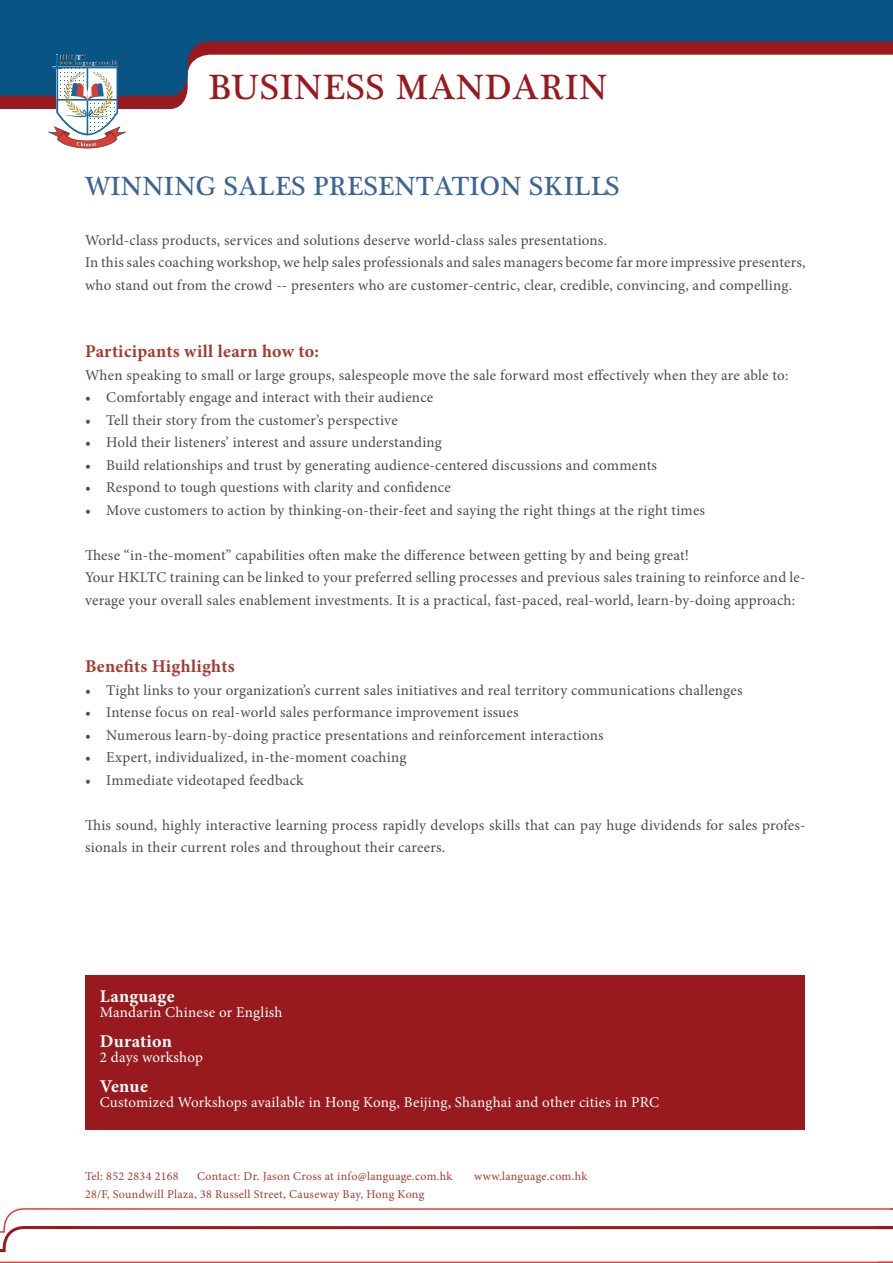
<style>
.page{position:relative;width:893px;height:1263px;background:#fff}
.page>*{position:absolute;margin:0;border:0;box-sizing:border-box;transform-origin:0 0}
.t1{font:36px "Plantagenet Cherokee";letter-spacing:.025em;color:#981a1e}
.t2{font:27px "Plantagenet Cherokee";letter-spacing:.01em;color:#3b6592}
.t3{font:700 18px "Minion Pro";letter-spacing:.015em;color:#a33c2e}
.t4{font:700 18px "Minion Pro";letter-spacing:.015em;color:#fff}
.t5{font:15px/22.5px "Minion Pro";letter-spacing:.015em;color:#4b4c4d}
.t6{font:15px "Minion Pro";letter-spacing:.01em;color:#fff}
.t7{font:12px "Minion Pro";letter-spacing:.025em;color:#a33c2e}
</style>
<div class="page">
<svg style="left:0;top:96px;width:187px;height:13px"></svg>
<svg style="left:0;top:0;width:893px;height:96px;fill:#075485"></svg>
<svg style="left:0;top:1208px;width:893px;height:55px"></svg>
<img style="left:48px;top:54px;width:78px;height:94px">
<div style="left:85px;top:975px;width:720px;height:154px;background:#981a1e"></div>
<h1 class="t1" style="left:208px;top:66px;width:401px">BUSINESS MANDARIN</h1>
<h2 class="t2" style="left:85px;top:170px;width:536px">WINNING SALES PRESENTATION SKILLS</h2>
<p class="t5" style="left:85px;top:229px;width:722px">World-class products, services and solutions deserve world-class sales presentations.<br>In this sales coaching workshop, we help sales professionals and sales managers become far more impressive presenters, who stand out from the crowd -- presenters who are customer-centric, clear, credible, convincing, and compelling.</p>
<p class="t3" style="left:85px;top:339px;width:236px">Participants will learn how to:</p>
<p class="t5" style="left:85px;top:364px;width:705px">When speaking to small or large groups, salespeople move the sale forward most effectively when they are able to:</p>
<p class="t5" style="left:85px;top:386px;width:350px">• Comfortably engage and interact with their audience</p>
<p class="t5" style="left:85px;top:409px;width:314px">• Tell their story from the customer’s perspective</p>
<p class="t5" style="left:85px;top:431px;width:358px">• Hold their listeners’ interest and assure understanding</p>
<p class="t5" style="left:85px;top:454px;width:573px">• Build relationships and trust by generating audience-centered discussions and comments</p>
<p class="t5" style="left:85px;top:476px;width:367px">• Respond to tough questions with clarity and confidence</p>
<p class="t5" style="left:85px;top:499px;width:622px">• Move customers to action by thinking-on-their-feet and saying the right things at the right times</p>
<p class="t5" style="left:85px;top:544px;width:722px">These “in-the-moment” capabilities often make the difference between getting by and being great!<br>Your HKLTC training can be linked to your preferred selling processes and previous sales training to reinforce and le&shy;verage your overall sales enablement investments. It is a practical, fast-paced, real-world, learn-by-doing approach:</p>
<p class="t3" style="left:85px;top:654px;width:151px">Benefits Highlights</p>
<p class="t5" style="left:85px;top:679px;width:659px">• Tight links to your organization’s current sales initiatives and real territory communications challenges</p>
<p class="t5" style="left:85px;top:701px;width:435px">• Intense focus on real-world sales performance improvement issues</p>
<p class="t5" style="left:85px;top:724px;width:520px">• Numerous learn-by-doing practice presentations and reinforcement interactions</p>
<p class="t5" style="left:85px;top:746px;width:323px">• Expert, individualized, in-the-moment coaching</p>
<p class="t5" style="left:85px;top:769px;width:220px">• Immediate videotaped feedback</p>
<p class="t5" style="left:85px;top:814px;width:722px">This sound, highly interactive learning process rapidly develops skills that can pay huge dividends for sales profes&shy;sionals in their current roles and throughout their careers.</p>
<p class="t4" style="left:100px;top:984px;width:76px">Language</p>
<p class="t6" style="left:100px;top:1002px;width:184px">Mandarin Chinese or English</p>
<p class="t4" style="left:100px;top:1029px;width:74px">Duration</p>
<p class="t6" style="left:100px;top:1047px;width:105px">2 days workshop</p>
<p class="t4" style="left:100px;top:1074px;width:49px">Venue</p>
<p class="t6" style="left:100px;top:1092px;width:561px">Customized Workshops available in Hong Kong, Beijing, Shanghai and other cities in PRC</p>
<p class="t7" style="left:85px;top:1168px;width:95px">Tel: 852 2834 2168</p>
<p class="t7" style="left:197px;top:1168px;width:257px">Contact: Dr. Jason Cross at info@language.com.hk</p>
<p class="t7" style="left:474px;top:1168px;width:115px">www.language.com.hk</p>
<p class="t7" style="left:85px;top:1186px;width:341px">28/F, Soundwill Plaza, 38 Russell Street, Causeway Bay, Hong Kong</p>
</div>
